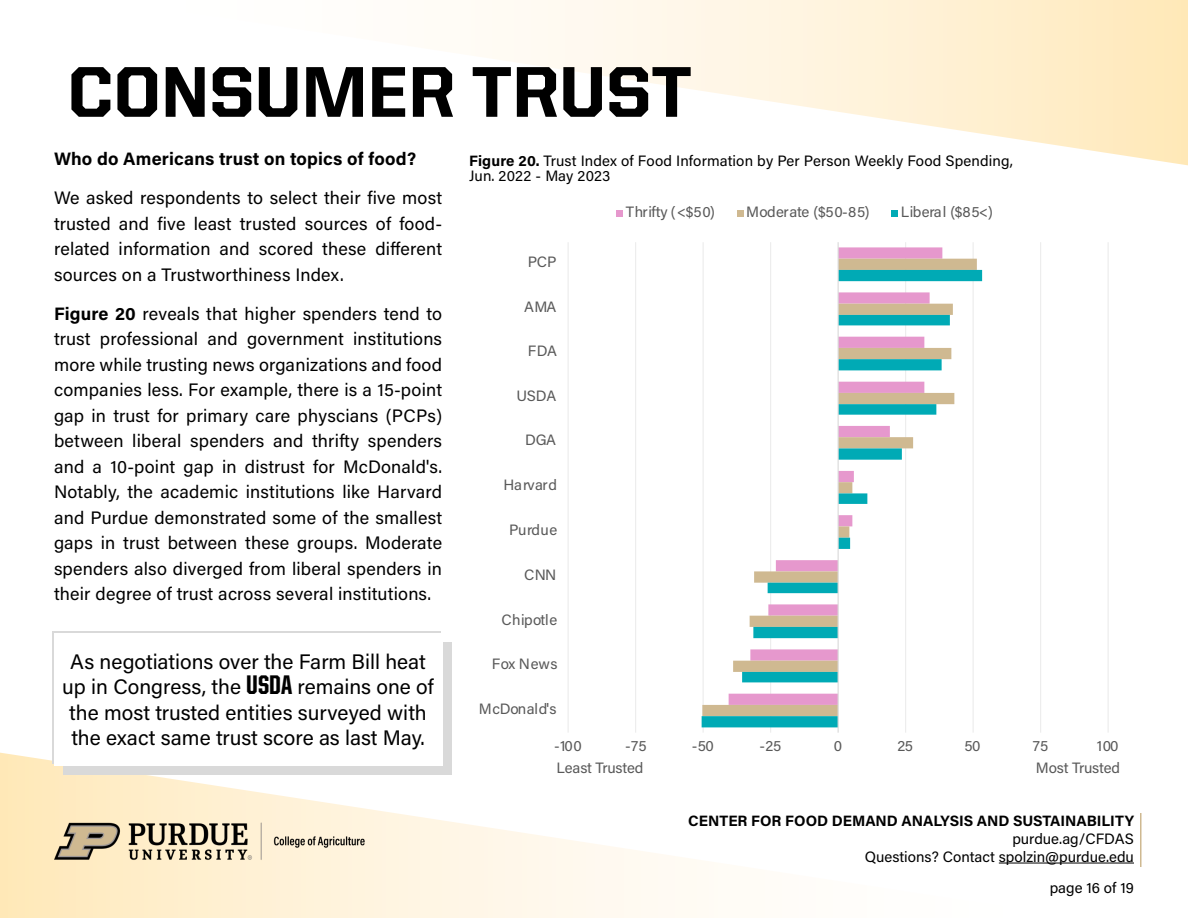
<style>
.page{position:relative;width:1188px;height:918px;background:#fff}
.page>*{position:absolute;margin:0;border:0;box-sizing:border-box;transform-origin:0 0}
.t1{font:800 72px "United Sans Reg";color:#000}
.t2{font:21px/25.5px "Acumin Pro";color:#000;text-align:center}
.t3{font:18px/25.5px "Acumin Pro";letter-spacing:.01em;color:#000;text-align:justify}
.t4{font:700 18px "Acumin Pro";letter-spacing:.01em;color:#000}
.t5{font:15px/18px "Acumin Pro";letter-spacing:.005em;color:#000;text-align:right}
.t6{font:15px "Acumin Pro";letter-spacing:-.015em;color:#595959}
.t7{font:700 15px "Acumin Pro";letter-spacing:-.005em;color:#000}
.t8{font:15px "Acumin Pro";letter-spacing:.03em;color:#595959}
.t9{font:15px "Acumin Pro";letter-spacing:.015em;color:#595959}
.s1{font-weight:700}
.s2{font-family:"United Sans Cond";font-weight:800;font-size:27px}
</style>
<div class="page">
<svg style="left:480px;top:0;width:708px;height:165px"></svg>
<svg style="left:0;top:753px;width:1080px;height:165px"></svg>
<hr style="left:999px;top:863px;width:135px;height:1px;background:#000">
<hr style="left:1140px;top:813px;width:2px;height:54px;background:#cfb991">
<img style="left:54px;top:822px;width:367px;height:39px">
<div style="left:469px;top:193px;width:666px;height:572px;background:#fff"></div>
<hr style="left:568px;top:242px;width:1px;height:491px;background:#f1f1f1">
<hr style="left:635px;top:242px;width:1px;height:491px;background:#ededed">
<hr style="left:703px;top:242px;width:1px;height:491px;background:#f1f1f1">
<hr style="left:770px;top:242px;width:1px;height:491px;background:#d9d9d9;opacity:.5">
<hr style="left:905px;top:242px;width:1px;height:491px;background:#ededed">
<hr style="left:973px;top:242px;width:1px;height:491px;background:#f1f1f1">
<hr style="left:1040px;top:242px;width:1px;height:491px;background:#ededed">
<hr style="left:1108px;top:242px;width:1px;height:491px;background:#f1f1f1">
<svg style="left:770px;top:247px;width:172px;height:12px;fill:#e698cd"></svg>
<svg style="left:770px;top:259px;width:207px;height:11px;fill:#cfb991"></svg>
<svg style="left:702px;top:270px;width:280px;height:457px"></svg>
<hr style="left:838px;top:242px;width:1px;height:491px;background:#d9d9d9">
<div style="left:616px;top:210px;width:7px;height:7px;background:#e698cd"></div>
<div style="left:737px;top:210px;width:7px;height:7px;background:#cfb991"></div>
<div style="left:891px;top:210px;width:7px;height:7px;background:#00aab5"></div>
<div style="left:557px;top:762px;width:151px;height:22px;background:#fff"></div>
<div style="left:969px;top:762px;width:151px;height:22px;background:#fff"></div>
<div style="left:52px;top:631px;width:389px;height:133px;background:#d9d9d9"></div>
<div style="left:63px;top:642px;width:388px;height:132px;background:#d9d9d9"></div>
<div style="left:54px;top:633px;width:388px;height:132px;background:#fff"></div>
<h1 class="t1" style="left:68px;top:52px;width:626px">CONSUMER TRUST</h1>
<p class="t4" style="left:54px;top:146px;width:364px">Who do Americans trust on topics of food?</p>
<p class="t3" style="left:54px;top:184px;width:390px">We asked respondents to select their five most trusted and five least trusted sources of food&shy;related information and scored these different sources on a Trustworthiness Index.</p>
<p class="t3" style="left:54px;top:300px;width:390px"><span class="s1">Figure 20</span> reveals that higher spenders tend to trust professional and government institutions more while trusting news organizations and food companies less. For example, there is a 15-point gap in trust for primary care physcians (PCPs) between liberal spenders and thrifty spenders and a 10-point gap in distrust for McDonald's.<br>Notably, the academic institutions like Harvard and Purdue demonstrated some of the smallest gaps in trust between these groups. Moderate spenders also diverged from liberal spenders in their degree of trust across several institutions.</p>
<p class="t2" style="left:62px;top:648px;width:373px">As negotiations over the Farm Bill heat up in Congress, the <span class="s2">USDA</span> remains one of the most trusted entities surveyed with the exact same trust score as last May.</p>
<p class="t5" style="left:469px;top:153px;width:545px;line-height:15px;text-align:left"><span class="s1">Figure 20.</span> Trust Index of Food Information by Per Person Weekly Food Spending,<br>Jun. 2022 - May 2023</p>
<p class="t6" style="left:528px;top:251px;width:30px">PCP</p>
<p class="t6" style="left:524px;top:296px;width:34px">AMA</p>
<p class="t6" style="left:528px;top:341px;width:31px">FDA</p>
<p class="t6" style="left:516px;top:386px;width:41px">USDA</p>
<p class="t6" style="left:525px;top:430px;width:32px">DGA</p>
<p class="t6" style="left:504px;top:475px;width:55px">Harvard</p>
<p class="t6" style="left:509px;top:520px;width:50px">Purdue</p>
<p class="t6" style="left:524px;top:564px;width:34px">CNN</p>
<p class="t9" style="left:502px;top:609px;width:57px">Chipotle</p>
<p class="t6" style="left:492px;top:653px;width:67px">Fox News</p>
<p class="t6" style="left:479px;top:698px;width:79px">McDonald's</p>
<p class="t9" style="left:626px;top:201px;width:91px">Thrifty (&lt;$50)</p>
<p class="t8" style="left:746px;top:201px;width:125px">Moderate ($50-85)</p>
<p class="t8" style="left:901px;top:201px;width:94px">Liberal ($85&lt;)</p>
<p class="t6" style="left:554px;top:735px;width:29px">-100</p>
<p class="t6" style="left:625px;top:735px;width:23px">-75</p>
<p class="t6" style="left:692px;top:735px;width:23px">-50</p>
<p class="t6" style="left:760px;top:735px;width:23px">-25</p>
<p class="t6" style="left:834px;top:735px;width:10px">0</p>
<p class="t6" style="left:897px;top:735px;width:17px">25</p>
<p class="t6" style="left:965px;top:735px;width:17px">50</p>
<p class="t6" style="left:1033px;top:735px;width:17px">75</p>
<p class="t6" style="left:1097px;top:735px;width:23px">100</p>
<p class="t6" style="left:557px;top:757px;width:88px">Least Trusted</p>
<p class="t6" style="left:1036px;top:757px;width:86px">Most Trusted</p>
<p class="t7" style="left:688px;top:810px;width:447px">CENTER FOR FOOD DEMAND ANALYSIS AND SUSTAINABILITY</p>
<p class="t5" style="left:865px;top:829px;width:271px">purdue.ag/CFDAS<br>Questions? Contact spolzin@purdue.edu</p>
<p class="t5" style="left:1050px;top:879px;width:86px">page 16 of 19</p>
</div>
